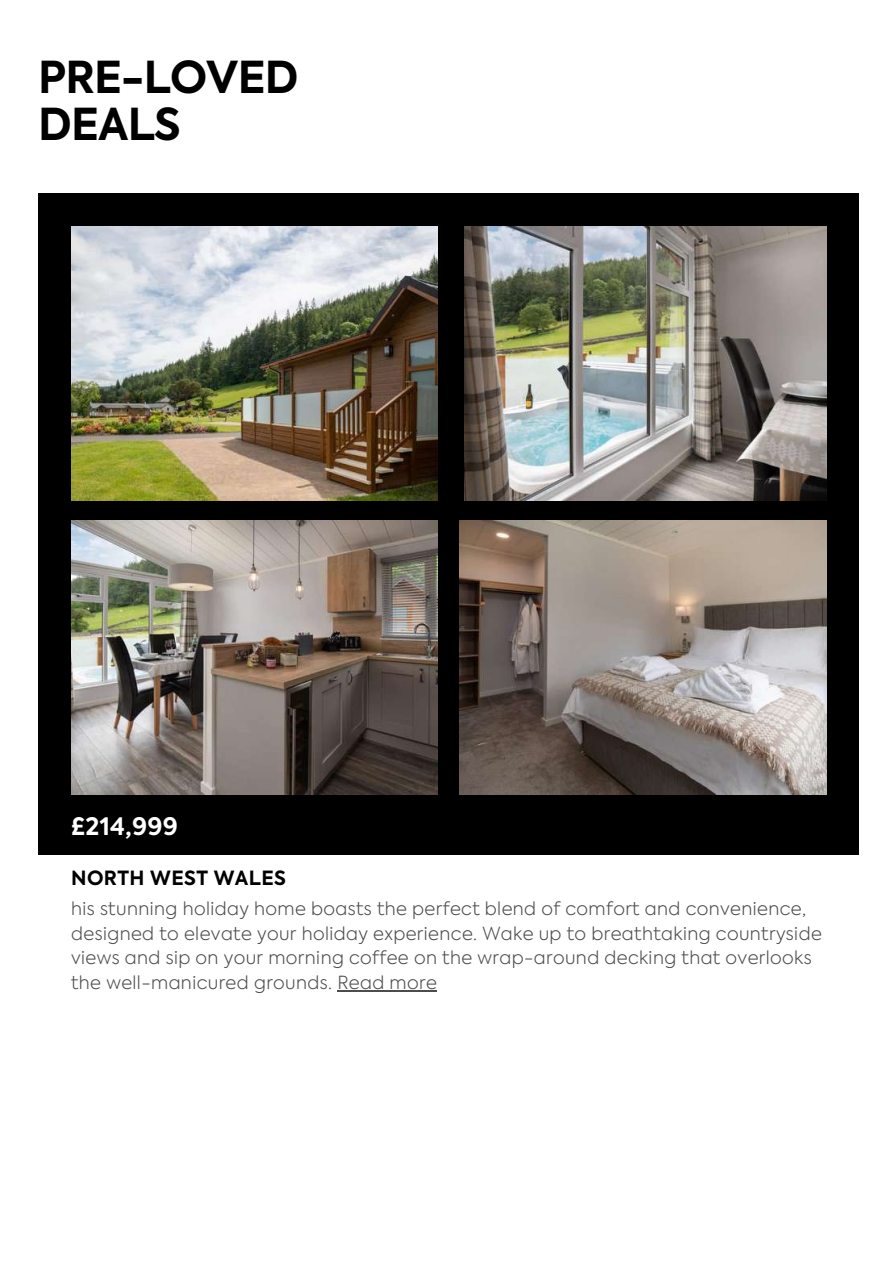
<style>
.page{position:relative;width:893px;height:1264px;background:#fff}
.page>*{position:absolute;margin:0;border:0;box-sizing:border-box;transform-origin:0 0}
.t1{font:700 43.65px/47.2px "Axiforma";letter-spacing:-.02em;color:#000001}
.t2{font:700 24px "Axiforma";letter-spacing:.015em;color:#fff}
.t3{font:700 19.5px "Axiforma";letter-spacing:.02em;color:#000}
.t4{font:300 18px/24.8px "Axiforma";letter-spacing:.02em;color:#4c4c4c}
</style>
<div class="page">
<div style="left:38px;top:193px;width:820px;height:661px;background:#000"></div>
<img style="left:71px;top:226px;width:367px;height:274px">
<hr style="left:337px;top:990px;width:100px;height:1px;background:#4c4c4c">
<img style="left:464px;top:226px;width:362px;height:274px">
<img style="left:71px;top:520px;width:367px;height:275px">
<img style="left:459px;top:520px;width:367px;height:275px">
<h1 class="t1" style="left:38px;top:57px;width:262px">PRE-LOVED<br>DEALS</h1>
<h2 class="t2" style="left:71px;top:816px;width:108px">£214,999</h2>
<p class="t3" style="left:71px;top:870px;width:216px">NORTH WEST WALES</p>
<p class="t4" style="left:71px;top:897px;width:752px">his stunning holiday home boasts the perfect blend of comfort and convenience, designed to elevate your holiday experience. Wake up to breathtaking countryside views and sip on your morning coffee on the wrap-around decking that overlooks the well-manicured grounds. Read more</p>
</div>
